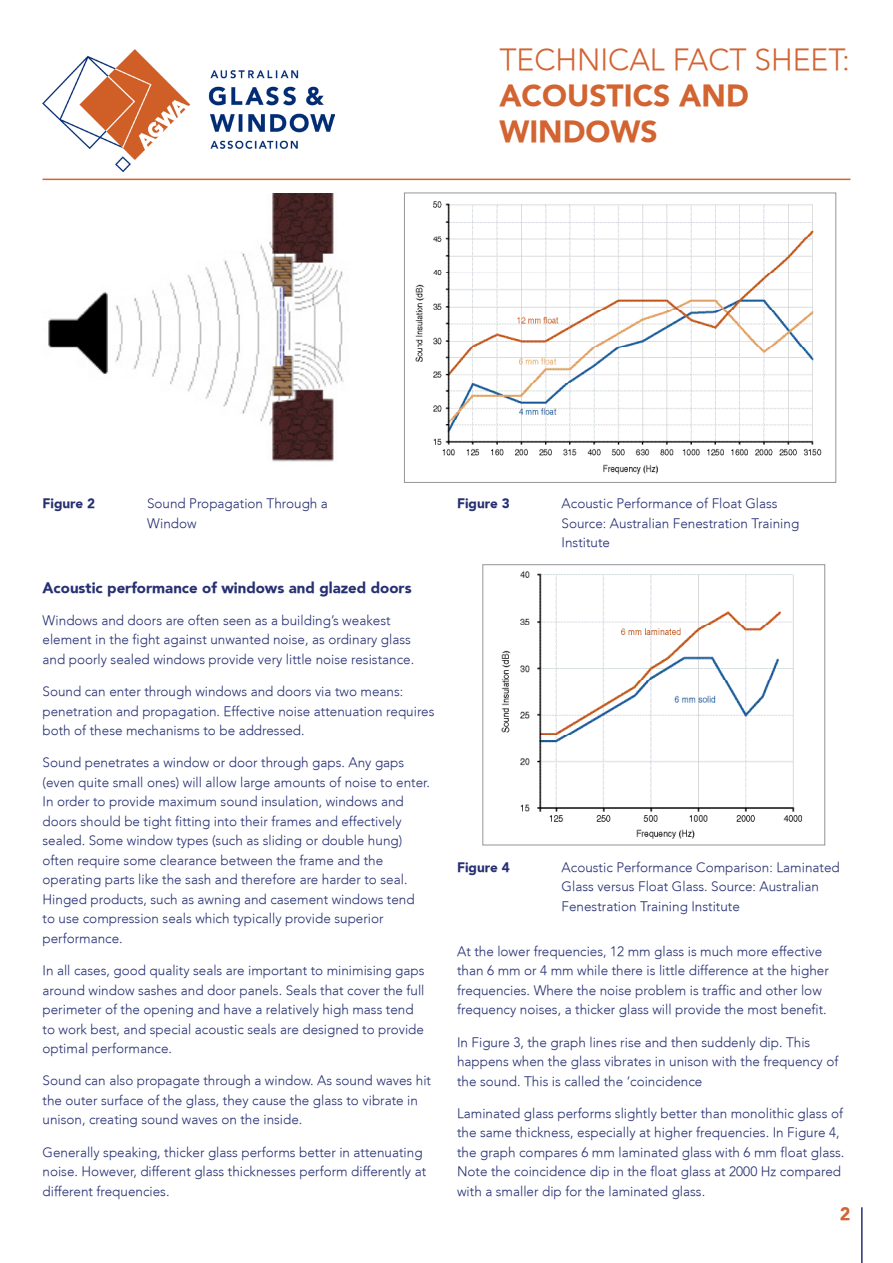
<style>
.page{position:relative;width:893px;height:1263px;background:#fff}
.page>*{position:absolute;margin:0;border:0;box-sizing:border-box;transform-origin:0 0}
.t1{font:300 30px "Avenir";color:#d26432}
.t2{font:900 30px/36px "Avenir";color:#d26432}
.t3{font:900 18px "Avenir";color:#d26432}
.Plain_Text{font:900 15px "Avenir";color:#263072}
.Plain_Text-2{font:300 13.5px/19.5px "Avenir";color:#263072}
.Plain_Text-3{font:900 13.5px "Avenir";color:#263072}
</style>
<div class="page">
<hr style="left:861px;top:1207px;width:2px;height:56px;background:#263072">
<hr style="left:43px;top:179px;width:807px;height:1px;background:#d26432">
<img style="left:43px;top:49px;width:291px;height:122px">
<img style="left:415px;top:201px;width:407px;height:273px">
<div style="left:404px;top:193px;width:432px;height:290px;border:1px solid #939598"></div>
<img style="left:48px;top:194px;width:296px;height:268px">
<img style="left:501px;top:571px;width:302px;height:268px">
<div style="left:483px;top:564px;width:342px;height:281px;border:1px solid #939598"></div>
<h1 class="t1" style="left:499px;top:43px;width:352px">TECHNICAL FACT SHEET:</h1>
<h1 class="t2" style="left:499px;top:78px;width:251px">ACOUSTICS AND<br>WINDOWS</h1>
<p class="Plain_Text-2" style="left:147px;top:494px;width:182px">Sound Propagation Through a<br>Window</p>
<p class="Plain_Text-2" style="left:562px;top:494px;width:239px">Acoustic Performance of Float Glass<br>Source: Australian Fenestration Training<br>Institute</p>
<p class="Plain_Text-3" style="left:43px;top:495px;width:54px">Figure 2</p>
<p class="Plain_Text-3" style="left:457px;top:495px;width:54px">Figure 3</p>
<p class="Plain_Text" style="left:43px;top:578px;width:371px">Acoustic performance of windows and glazed doors</p>
<p class="Plain_Text-2" style="left:43px;top:610px;width:373px">Windows and doors are often seen as a building’s weakest element in the fight against unwanted noise, as ordinary glass and poorly sealed windows provide very little noise resistance.</p>
<p class="Plain_Text-2" style="left:43px;top:682px;width:393px">Sound can enter through windows and doors via two means: penetration and propagation. Effective noise attenuation requires both of these mechanisms to be addressed.</p>
<p class="Plain_Text-2" style="left:43px;top:753px;width:389px">Sound penetrates a window or door through gaps. Any gaps (even quite small ones) will allow large amounts of noise to enter.<br>In order to provide maximum sound insulation, windows and doors should be tight fitting into their frames and effectively sealed. Some window types (such as sliding or double hung) often require some clearance between the frame and the operating parts like the sash and therefore are harder to seal.<br>Hinged products, such as awning and casement windows tend to use compression seals which typically provide superior performance.</p>
<p class="Plain_Text-2" style="left:43px;top:961px;width:384px">In all cases, good quality seals are important to minimising gaps around window sashes and door panels. Seals that cover the full perimeter of the opening and have a relatively high mass tend to work best, and special acoustic seals are designed to provide optimal performance.</p>
<p class="Plain_Text-2" style="left:43px;top:1071px;width:390px">Sound can also propagate through a window. As sound waves hit the outer surface of the glass, they cause the glass to vibrate in unison, creating sound waves on the inside.</p>
<p class="Plain_Text-2" style="left:43px;top:1142px;width:385px">Generally speaking, thicker glass performs better in attenuating noise. However, different glass thicknesses perform differently at different frequencies.</p>
<p class="Plain_Text-3" style="left:457px;top:859px;width:54px">Figure 4</p>
<p class="Plain_Text-2" style="left:562px;top:857px;width:280px">Acoustic Performance Comparison: Laminated<br>Glass versus Float Glass. Source: Australian<br>Fenestration Training Institute</p>
<p class="Plain_Text-2" style="left:457px;top:941px;width:373px">At the lower frequencies, 12 mm glass is much more effective than 6 mm or 4 mm while there is little difference at the higher frequencies. Where the noise problem is traffic and other low frequency noises, a thicker glass will provide the most benefit.</p>
<p class="Plain_Text-2" style="left:457px;top:1032px;width:383px">In Figure 3, the graph lines rise and then suddenly dip. This happens when the glass vibrates in unison with the frequency of the sound. This is called the ‘coincidence</p>
<p class="Plain_Text-2" style="left:457px;top:1103px;width:389px">Laminated glass performs slightly better than monolithic glass of the same thickness, especially at higher frequencies. In Figure 4, the graph compares 6 mm laminated glass with 6 mm float glass.<br>Note the coincidence dip in the float glass at 2000 Hz compared with a smaller dip for the laminated glass.</p>
<h2 class="t3" style="left:840px;top:1203px;width:12px">2</h2>
</div>
